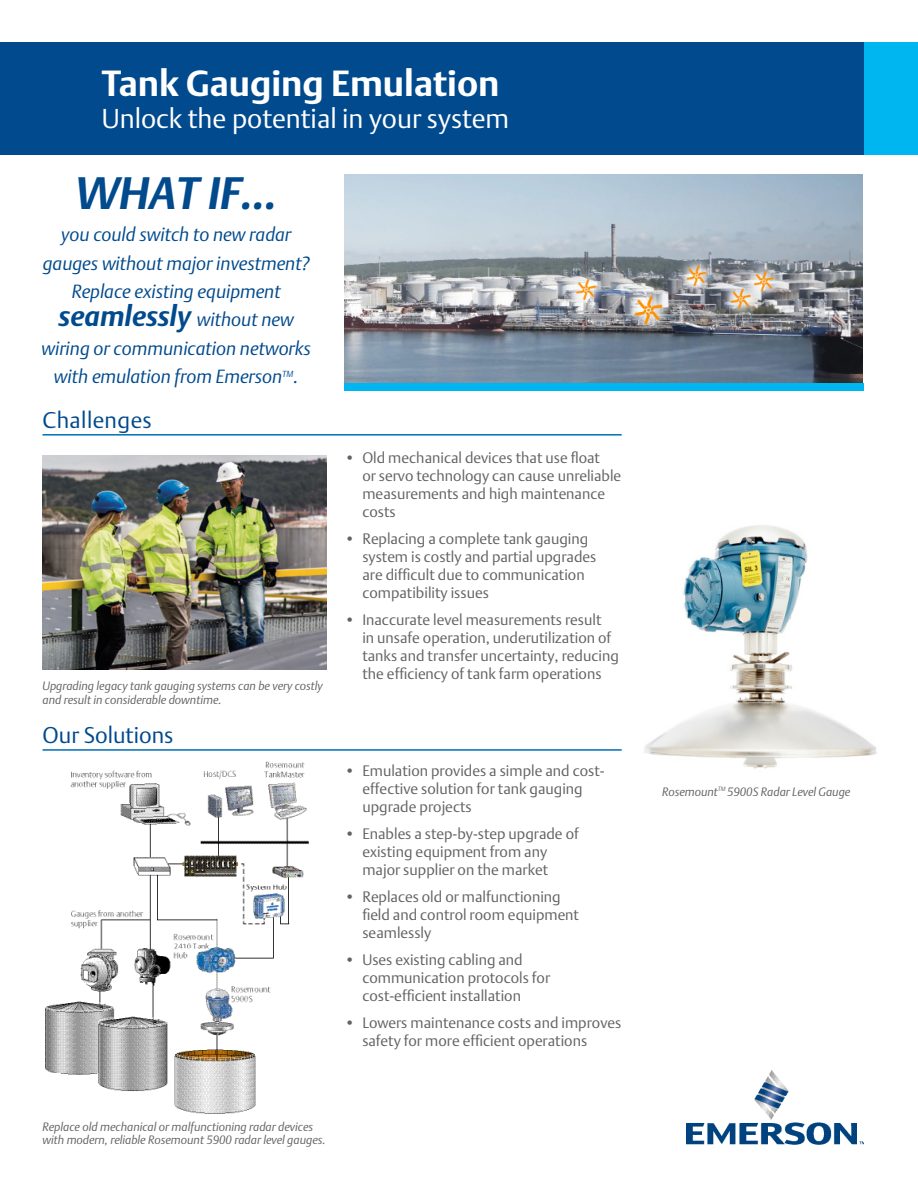
<style>
.page{position:relative;width:918px;height:1188px;background:#fff}
.page>*{position:absolute;margin:0;border:0;box-sizing:border-box;transform-origin:0 0}
.t1{font:italic 700 45px "DTL Argo T";color:#004a8d}
.t2{font:700 36px "DTL Argo T";color:#fff}
.t3{font:italic 700 28.5px "DTL Argo T";color:#004a8d}
.t4{font:27px "DTL Argo T Light";color:#fff}
.t5{font:22.5px "DTL Argo T Light";color:#004a8d}
.t6{font:22.5px "DTL Argo T Light";letter-spacing:.02em;color:#004a8d}
.t7{font:italic 18.9px/28.2px "DTL Argo T Light";color:#004a8d;text-align:center}
.t8{font:15px/18px "DTL Argo T Light";color:#636366}
.t9{font:italic 12px/13.5px "DTL Argo T Light";color:#636366}
.s1{font-family:"DTL Argo T Light";font-weight:400;font-size:18.9px}
</style>
<div class="page">
<img style="left:344px;top:174px;width:519px;height:210px">
<img style="left:43px;top:456px;width:283px;height:214px">
<div style="left:344px;top:384px;width:520px;height:7px;background:#00b6f0"></div>
<img style="left:687px;top:1071px;width:177px;height:74px">
<hr style="left:43px;top:749px;width:579px;height:2px;background:#006eb6">
<hr style="left:43px;top:434px;width:579px;height:2px;background:#006eb6">
<div style="left:0;top:43px;width:865px;height:112px;background:#004a8d"></div>
<div style="left:864px;top:43px;width:54px;height:112px;background:#00b6f0"></div>
<img style="left:46px;top:761px;width:263px;height:352px">
<img style="left:644px;top:525px;width:233px;height:244px">
<p class="t2" style="left:102px;top:62px;width:399px">Tank Gauging Emulation</p>
<p class="t4" style="left:102px;top:103px;width:409px">Unlock the potential in your system</p>
<p class="t1" style="left:75px;top:167px;width:204px">WHAT IF...</p>
<p class="t7" style="left:43px;top:220px;width:268px">you could switch to new radar gauges without major investment?<br>Replace existing equipment</p>
<p class="t3" style="left:59px;top:299px;width:237px">seamlessly <span class="s1">without new</span></p>
<p class="t7" style="left:41px;top:334px;width:271px">wiring or communication networks with emulation from Emerson<sup>TM</sup>.</p>
<p class="t6" style="left:43px;top:406px;width:111px">Challenges</p>
<p class="t9" style="left:43px;top:679px;width:282px">Upgrading legacy tank gauging systems can be very costly and result in considerable downtime.</p>
<p class="t5" style="left:43px;top:722px;width:133px">Our Solutions</p>
<p class="t8" style="left:362px;top:449px;width:260px;text-indent:-18px">• Old mechanical devices that use float<br>or servo technology can cause unreliable measurements and high maintenance costs</p>
<p class="t8" style="left:362px;top:530px;width:235px;text-indent:-18px">• Replacing a complete tank gauging system is costly and partial upgrades are difficult due to communication compatibility issues</p>
<p class="t8" style="left:362px;top:611px;width:258px;text-indent:-18px">• Inaccurate level measurements result<br>in unsafe operation, underutilization of tanks and transfer uncertainty, reducing the efficiency of tank farm operations</p>
<p class="t8" style="left:362px;top:762px;width:244px;text-indent:-18px">• Emulation provides a simple and cost&shy;effective solution for tank gauging upgrade projects</p>
<p class="t8" style="left:362px;top:825px;width:218px;text-indent:-18px">• Enables a step-by-step upgrade of existing equipment from any major supplier on the market</p>
<p class="t8" style="left:344px;top:888px;width:218px">• Replaces old or malfunctioning</p>
<p class="t8" style="left:362px;top:906px;width:218px">field and control room equipment seamlessly</p>
<p class="t8" style="left:362px;top:951px;width:189px;text-indent:-18px">• Uses existing cabling and communication protocols for cost-efficient installation</p>
<p class="t8" style="left:362px;top:1014px;width:260px;text-indent:-18px">• Lowers maintenance costs and improves safety for more efficient operations</p>
<p class="t9" style="left:43px;top:1119px;width:285px">Replace old mechanical or malfunctioning radar devices with modern, reliable Rosemount 5900 radar level gauges.</p>
<p class="t9" style="left:662px;top:785px;width:190px">Rosemount<sup>TM</sup> 5900S Radar Level Gauge</p>
</div>
